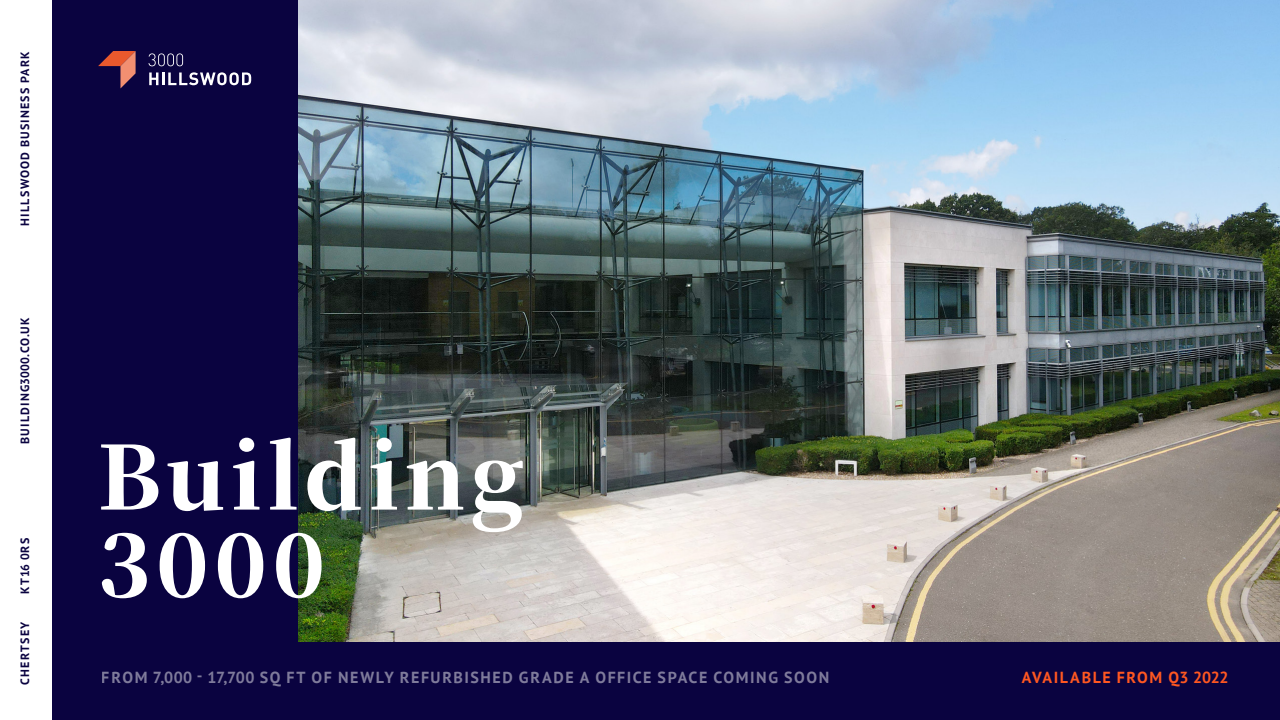
<style>
.page{position:relative;width:1280px;height:720px;background:#0a0340}
.page>*{position:absolute;margin:0;border:0;box-sizing:border-box;transform-origin:0 0}
.t1{font:900 87.2px/87.2px "Noto Serif JP";letter-spacing:.06em;color:#fff}
.t2{font:700 16px "PT Sans";letter-spacing:.1em;color:#fff}
.t3{font:700 16px "PT Sans";letter-spacing:.09em;color:#ff5721}
.t4{font:700 12px "PT Sans";letter-spacing:.1em;color:#0a0340}
</style>
<div class="page">
<div style="left:0;top:0;width:52px;height:720px;background:#fff"></div>
<img style="left:298px;top:0;width:982px;height:641px">
<svg style="left:98px;top:51px;width:38px;height:37px"></svg>
<svg style="left:149px;top:53px;width:34px;height:13px"></svg>
<svg style="left:149px;top:72px;width:102px;height:13px"></svg>
<p class="t4" style="left:17px;top:226px;width:176px;rotate:-90deg">HILLSWOOD BUSINESS PARK</p>
<p class="t4" style="left:17px;top:444px;width:128px;rotate:-90deg">BUILDING3000.CO.UK</p>
<p class="t4" style="left:17px;top:594px;width:57px;rotate:-90deg">KT16 0RS</p>
<p class="t4" style="left:17px;top:685px;width:65px;rotate:-90deg">CHERTSEY</p>
<h1 class="t1" style="left:98px;top:436px;width:428px">Building<br>3000</h1>
<p class="t2" style="left:102px;top:666px;width:729px">FROM 7,000 - 17,700 SQ FT OF NEWLY REFURBISHED GRADE A OFFICE SPACE COMING SOON</p>
<p class="t3" style="left:1022px;top:666px;width:208px">AVAILABLE FROM Q3 2022</p>
</div>
